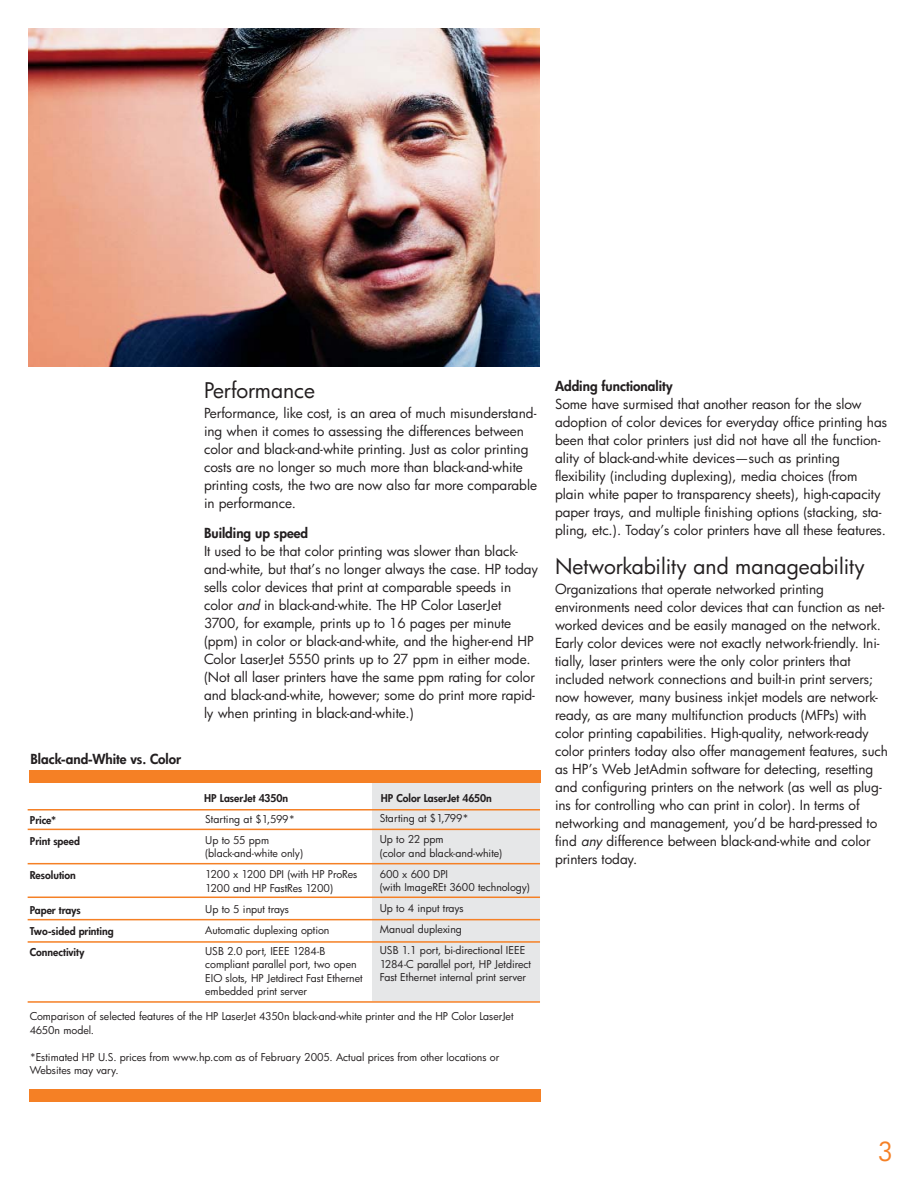
<style>
.page{position:relative;width:918px;height:1188px;background:#fff}
.page>*{position:absolute;margin:0;border:0;box-sizing:border-box;transform-origin:0 0}
.t1{font:25.5px "Futura CE";color:#f58025}
.t2{font:21px "Futura CE";color:#231f20}
.t3{font:13.5px/18px "Futura CE";color:#231f20}
.t4{font:800 13.5px "Futura";color:#231f20}
.t5{font:800 13.5px "Futura CE";color:#231f20}
.t6{font:10.5px/21px "Futura";color:#231f20}
.t7{font:800 10.5px/21px "Futura CE";color:#231f20}
.s1{font-style:italic}
</style>
<div class="page">
<div style="left:373px;top:780px;width:167px;height:221px;background:#e6e7e8"></div>
<img style="left:28px;top:29px;width:511px;height:337px">
<div style="left:29px;top:771px;width:512px;height:12px;background:#f58025"></div>
<div style="left:29px;top:1089px;width:512px;height:13px;background:#f58025"></div>
<hr style="left:28px;top:829px;width:512px;height:1px;background:#f58025">
<hr style="left:28px;top:863px;width:512px;height:1px;background:#f58025">
<hr style="left:28px;top:897px;width:512px;height:1px;background:#f58025">
<hr style="left:28px;top:919px;width:512px;height:1px;background:#f58025">
<hr style="left:28px;top:941px;width:512px;height:2px;background:#f58025">
<hr style="left:28px;top:1001px;width:512px;height:2px;background:#f58025">
<hr style="left:28px;top:809px;width:512px;height:2px;background:#f58025">
<p class="t5" style="left:30px;top:753px;width:152px">Black-and-White vs. Color</p>
<p class="t7" style="left:30px;top:810px;width:52px">Price*<br>Print speed</p>
<p class="t7" style="left:30px;top:866px;width:48px">Resolution</p>
<p class="t7" style="left:30px;top:900px;width:85px">Paper trays<br>Two-sided printing<br>Connectivity</p>
<h2 class="t2" style="left:204px;top:380px;width:113px">Performance</h2>
<p class="t3" style="left:204px;top:405px;width:335px">Performance, like cost, is an area of much misunderstand&shy;ing when it comes to assessing the differences between color and black-and-white printing. Just as color printing costs are no longer so much more than black-and-white printing costs, the two are now also far more comparable in performance.</p>
<p class="t4" style="left:204px;top:527px;width:106px">Building up speed</p>
<p class="t3" style="left:204px;top:543px;width:336px">It used to be that color printing was slower than black&shy;and-white, but that’s no longer always the case. HP today sells color devices that print at comparable speeds in color <span class="s1">and</span> in black-and-white. The HP Color LaserJet 3700, for example, prints up to 16 pages per minute (ppm) in color or black-and-white, and the higher-end HP Color LaserJet 5550 prints up to 27 ppm in either mode. (Not all laser printers have the same ppm rating for color and black-and-white, however; some do print more rapid&shy;ly when printing in black-and-white.)</p>
<p class="t7" style="left:204px;top:788px;width:85px">HP LaserJet 4350n</p>
<p class="t7" style="left:381px;top:788px;width:112px">HP Color LaserJet 4650n</p>
<p class="t6" style="left:205px;top:809px;width:91px">Starting at $1,599*<br>Up to 55 ppm</p>
<p class="t6" style="left:205px;top:844px;width:154px">(black-and-white only)<br>1200 x 1200 DPI (with HP ProRes</p>
<p class="t6" style="left:205px;top:878px;width:129px">1200 and HP FastRes 1200)<br>Up to 5 input trays<br>Automatic duplexing option<br>USB 2.0 port, IEEE 1284-B</p>
<p class="t6" style="left:205px;top:959px;width:159px;line-height:13.5px">compliant parallel port, two open<br>EIO slots, HP Jetdirect Fast Ethernet embedded print server</p>
<p class="t6" style="left:380px;top:809px;width:91px">Starting at $1,799*<br>Up to 22 ppm</p>
<p class="t6" style="left:380px;top:843px;width:124px">(color and black-and-white)<br>600 x 600 DPI</p>
<p class="t6" style="left:380px;top:878px;width:152px">(with ImageREt 3600 technology)<br>Up to 4 input trays<br>Manual duplexing<br>USB 1.1 port, bi-directional IEEE</p>
<p class="t6" style="left:380px;top:958px;width:153px;line-height:13.5px">1284-C parallel port, HP Jetdirect<br>Fast Ethernet internal print server</p>
<p class="t6" style="left:30px;top:1011px;width:485px;line-height:13.5px">Comparison of selected features of the HP LaserJet 4350n black-and-white printer and the HP Color LaserJet<br>4650n model.</p>
<p class="t6" style="left:30px;top:1051px;width:471px;line-height:13.5px">*Estimated HP U.S. prices from www.hp.com as of February 2005. Actual prices from other locations or<br>Websites may vary.</p>
<p class="t4" style="left:555px;top:380px;width:119px">Adding functionality</p>
<p class="t3" style="left:555px;top:396px;width:334px">Some have surmised that another reason for the slow adoption of color devices for everyday office printing has been that color printers just did not have all the function&shy;ality of black-and-white devices—such as printing flexibility (including duplexing), media choices (from plain white paper to transparency sheets), high-capacity paper trays, and multiple finishing options (stacking, sta&shy;pling, etc.). Today’s color printers have all these features.</p>
<h2 class="t2" style="left:555px;top:556px;width:312px">Networkability and manageability</h2>
<p class="t3" style="left:555px;top:581px;width:334px">Organizations that operate networked printing environments need color devices that can function as net&shy;worked devices and be easily managed on the network.<br>Early color devices were not exactly network-friendly. Ini&shy;tially, laser printers were the only color printers that included network connections and built-in print servers; now however, many business inkjet models are network&shy;ready, as are many multifunction products (MFPs) with color printing capabilities. High-quality, network-ready color printers today also offer management features, such as HP’s Web JetAdmin software for detecting, resetting and configuring printers on the network (as well as plug&shy;ins for controlling who can print in color). In terms of networking and management, you’d be hard-pressed to find <span class="s1">any</span> difference between black-and-white and color printers today.</p>
<h1 class="t1" style="left:878px;top:1140px;width:17px">3</h1>
</div>
